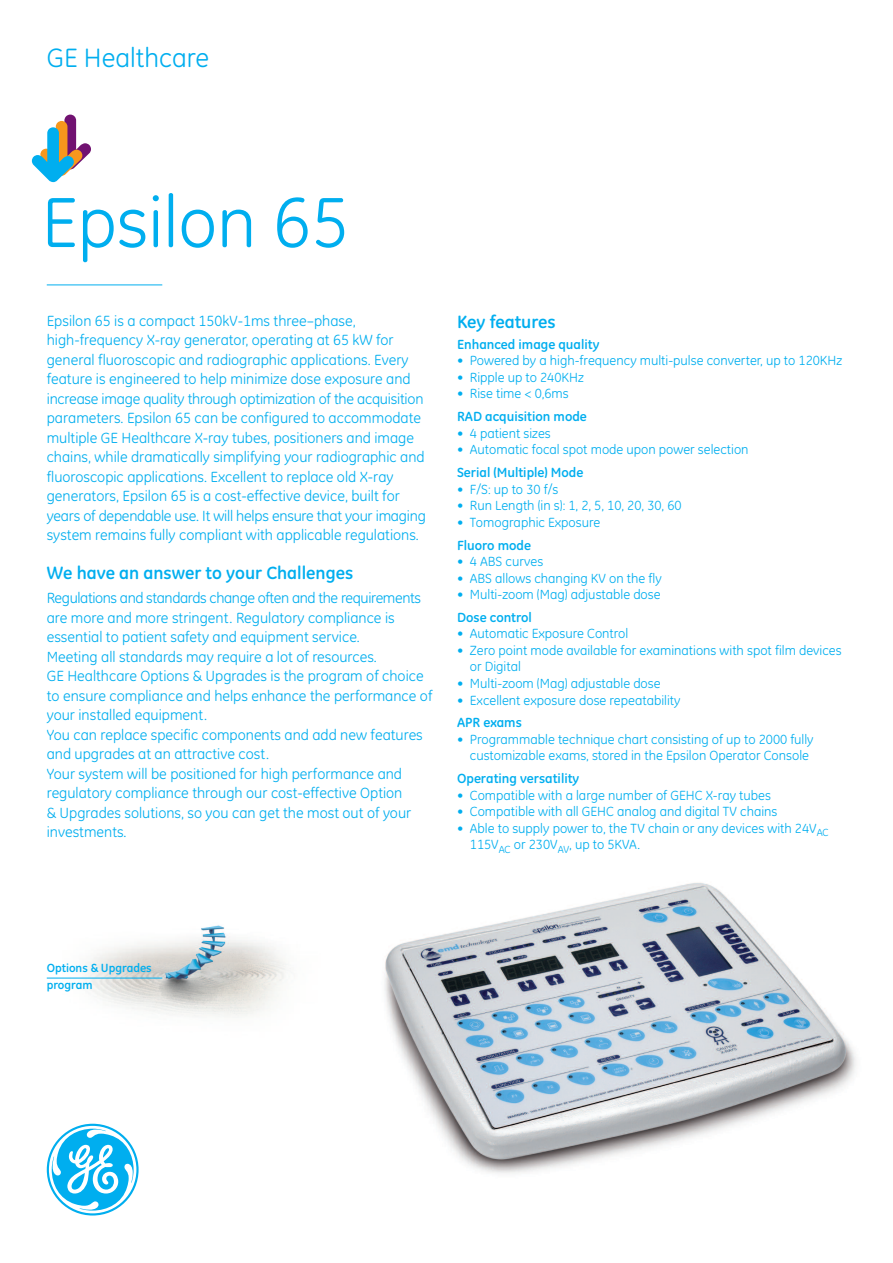
<style>
.page{position:relative;width:893px;height:1263px;background:#fff}
.page>*{position:absolute;margin:0;border:0;box-sizing:border-box;transform-origin:0 0}
.t1{font:72px "GE Inspira";color:#00aeef}
.t2{font:27px "GE Inspira";color:#00aeef}
.t3{font:700 18px "GE Inspira";color:#00aeef}
.t4{font:15px/19.5px "GE Inspira";color:#00aeef}
.t5{font:13.5px/16.5px "GE Inspira";color:#00aeef}
.t6{font:700 13.5px "GE Inspira";color:#00aeef}
.t7{font:700 12px/16.5px "GE Inspira";color:#00aeef}
</style>
<div class="page">
<img style="left:384px;top:882px;width:472px;height:292px">
<img style="left:63px;top:925px;width:224px;height:91px">
<svg style="left:47px;top:1124px;width:92px;height:91px"></svg>
<hr style="left:47px;top:978px;width:115px;height:1px;background:#00aeef">
<hr style="left:47px;top:285px;width:115px;height:1px;background:#00aeef">
<svg style="left:32px;top:115px;width:59px;height:67px"></svg>
<h2 class="t2" style="left:47px;top:49px;width:164px">GE Healthcare</h2>
<h1 class="t1" style="left:41px;top:198px;width:309px">Epsilon 65</h1>
<p class="t4" style="left:47px;top:313px;width:381px">Epsilon 65 is a compact 150kV-1ms three–phase, high-frequency X-ray generator, operating at 65 kW for general fluoroscopic and radiographic applications. Every feature is engineered to help minimize dose exposure and increase image quality through optimization of the acquisition parameters. Epsilon 65 can be configured to accommodate multiple GE Healthcare X-ray tubes, positioners and image chains, while dramatically simplifying your radiographic and fluoroscopic applications. Excellent to replace old X-ray generators, Epsilon 65 is a cost-effective device, built for years of dependable use. It will helps ensure that your imaging system remains fully compliant with applicable regulations.</p>
<p class="t3" style="left:47px;top:567px;width:308px">We have an answer to your Challenges</p>
<p class="t4" style="left:47px;top:590px;width:387px">Regulations and standards change often and the requirements are more and more stringent. Regulatory compliance is essential to patient safety and equipment service.<br>Meeting all standards may require a lot of resources.<br>GE Healthcare Options &amp; Upgrades is the program of choice to ensure compliance and helps enhance the performance of your installed equipment.<br>You can replace specific components and add new features and upgrades at an attractive cost.<br>Your system will be positioned for high performance and regulatory compliance through our cost-effective Option<br>&amp; Upgrades solutions, so you can get the most out of your investments.</p>
<p class="t3" style="left:457px;top:316px;width:100px">Key features</p>
<p class="t6" style="left:457px;top:340px;width:144px">Enhanced image quality</p>
<p class="t5" style="left:457px;top:354px;width:387px">• Powered by a high-frequency multi-pulse converter, up to 120KHz</p>
<p class="t5" style="left:457px;top:370px;width:128px">• Ripple up to 240KHz</p>
<p class="t5" style="left:457px;top:387px;width:113px">• Rise time &lt; 0,6ms</p>
<p class="t6" style="left:457px;top:412px;width:131px">RAD acquisition mode</p>
<p class="t5" style="left:457px;top:426px;width:95px">• 4 patient sizes</p>
<p class="t5" style="left:457px;top:443px;width:293px">• Automatic focal spot mode upon power selection</p>
<p class="t6" style="left:457px;top:468px;width:128px">Serial (Multiple) Mode</p>
<p class="t5" style="left:457px;top:482px;width:103px">• F/S: up to 30 f/s</p>
<p class="t5" style="left:457px;top:499px;width:226px">• Run Length (in s): 1, 2, 5, 10, 20, 30, 60</p>
<p class="t5" style="left:457px;top:515px;width:145px">• Tomographic Exposure</p>
<p class="t6" style="left:457px;top:540px;width:75px">Fluoro mode</p>
<p class="t5" style="left:457px;top:555px;width:88px">• 4 ABS curves</p>
<p class="t5" style="left:457px;top:571px;width:206px">• ABS allows changing KV on the fly</p>
<p class="t5" style="left:457px;top:588px;width:205px">• Multi-zoom (Mag) adjustable dose</p>
<p class="t6" style="left:457px;top:613px;width:76px">Dose control</p>
<p class="t5" style="left:457px;top:627px;width:173px">• Automatic Exposure Control</p>
<p class="t5" style="left:470px;top:643px;width:373px;text-indent:-13px">• Zero point mode available for examinations with spot film devices or Digital</p>
<p class="t5" style="left:457px;top:676px;width:205px">• Multi-zoom (Mag) adjustable dose</p>
<p class="t5" style="left:457px;top:693px;width:225px">• Excellent exposure dose repeatability</p>
<p class="t6" style="left:457px;top:718px;width:66px">APR exams</p>
<p class="t5" style="left:470px;top:732px;width:345px;text-indent:-13px">• Programmable technique chart consisting of up to 2000 fully customizable exams, stored in the Epsilon Operator Console</p>
<p class="t6" style="left:457px;top:774px;width:124px">Operating versatility</p>
<p class="t5" style="left:457px;top:788px;width:315px">• Compatible with a large number of GEHC X-ray tubes</p>
<p class="t5" style="left:457px;top:805px;width:322px">• Compatible with all GEHC analog and digital TV chains</p>
<p class="t5" style="left:470px;top:821px;width:360px;text-indent:-13px">• Able to supply power to, the TV chain or any devices with 24V<sub>AC<br></sub>115V<sub>AC</sub> or 230V<sub>AV</sub>, up to 5KVA.</p>
<p class="t7" style="left:47px;top:961px;width:106px">Options &amp; Upgrades program</p>
</div>
